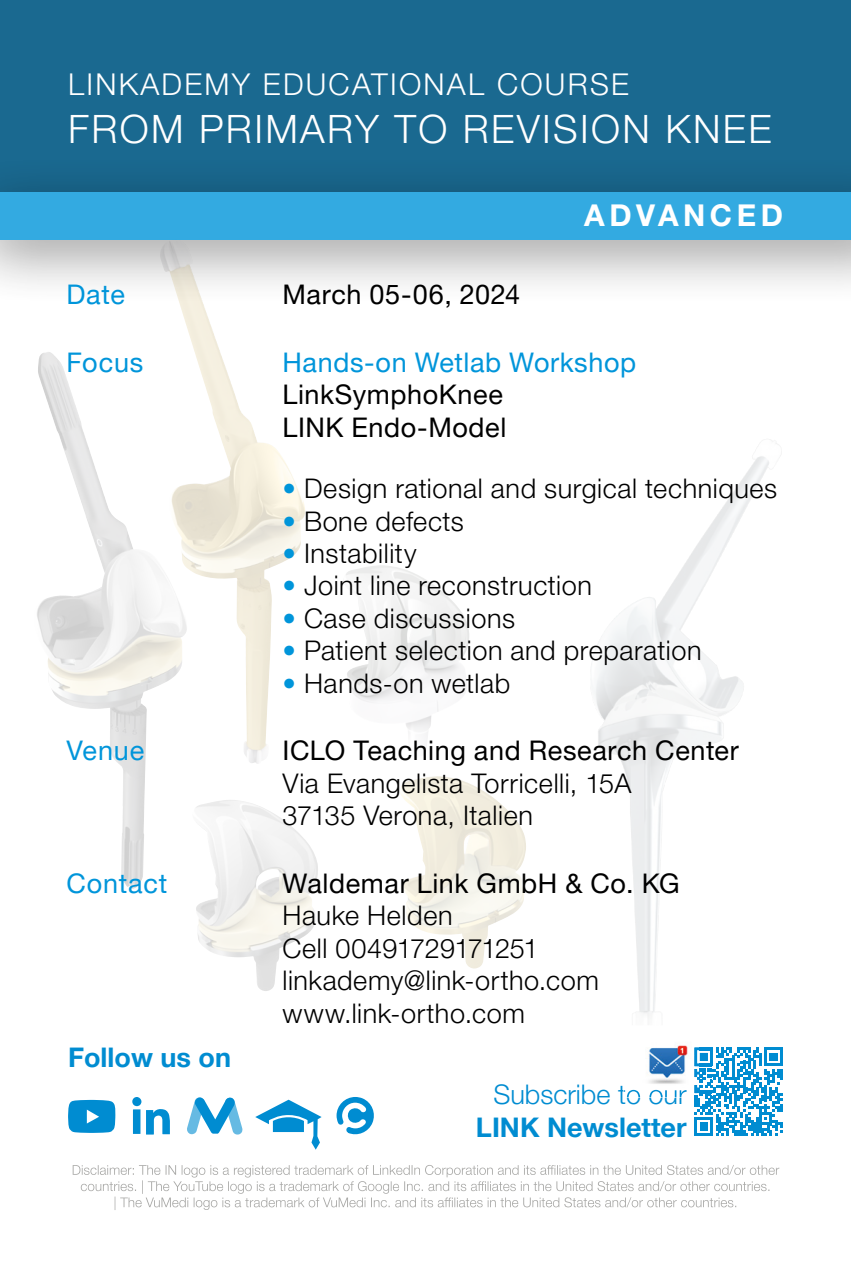
<style>
.page{position:relative;width:851px;height:1276px;background:#fff}
.page>*{position:absolute;margin:0;border:0;box-sizing:border-box;transform-origin:0 0}
.t1{font:300 39px "Helvetica Neue LT Pro";letter-spacing:.06em;color:#fff}
.t2{font:300 30px "Helvetica Neue LT Pro";letter-spacing:.075em;color:#fff}
.t3{font:700 30px "Helvetica Neue LT Pro";letter-spacing:.15em;color:#fff}
.t4{font:300 27px/32.4px "Helvetica Neue LT Pro";letter-spacing:.02em;color:#000}
.t5{font:27px/32.4px "Helvetica Neue LT Pro";letter-spacing:.02em;color:#000}
.t6{font:27px "Helvetica Neue LT Pro";letter-spacing:.025em;color:#0095da}
.t7{font:700 27px "Helvetica Neue LT Pro";color:#008cd1}
.t8{font:300 27px "Helvetica Neue LT Pro";color:#008cd1}
.s1{color:#0095da}
</style>
<div class="page">
<img style="left:591px;top:440px;width:192px;height:632px">
<img style="left:37px;top:352px;width:123px;height:537px">
<img style="left:160px;top:308px;width:145px;height:456px">
<img style="left:346px;top:565px;width:123px;height:172px">
<img style="left:400px;top:776px;width:126px;height:192px">
<img style="left:196px;top:800px;width:122px;height:191px">
<div style="left:0;top:0;width:850px;height:192px;background:#1a6990"></div>
<div style="left:0;top:152px;width:850px;height:156px;background:#000;opacity:.5"></div>
<div style="left:0;top:192px;width:850px;height:48px;background:#33aae1"></div>
<svg style="left:73px;top:1165px;width:706px;height:45px"></svg>
<div style="left:132px;top:1097px;width:9px;height:9px;background:#008cd1;border-radius:50%"></div>
<div style="left:133px;top:1109px;width:8px;height:25px;background:#008cd1"></div>
<svg style="left:146px;top:1109px;width:24px;height:25px"></svg>
<svg style="left:187px;top:1097px;width:56px;height:37px"></svg>
<svg style="left:68px;top:1100px;width:48px;height:33px;background:#209ad6"></svg>
<svg style="left:255px;top:1099px;width:66px;height:50px"></svg>
<svg style="left:336px;top:1097px;width:38px;height:38px"></svg>
<img style="left:623px;top:1025px;width:88px;height:67px">
<svg style="left:694px;top:1047px;width:88px;height:89px"></svg>
<img style="left:623px;top:1084px;width:63px;height:6px">
<img style="left:623px;top:1090px;width:63px;height:7px">
<p class="t2" style="left:68px;top:66px;width:562px">LINKADEMY EDUCATIONAL COURSE</p>
<h1 class="t1" style="left:68px;top:105px;width:704px">FROM PRIMARY TO REVISION KNEE</h1>
<p class="t6" style="left:66px;top:278px;width:60px">Date</p>
<p class="t5" style="left:282px;top:278px;width:239px">March 05-06, 2024</p>
<p class="t3" style="left:584px;top:197px;width:200px">ADVANCED</p>
<p class="t6" style="left:66px;top:346px;width:79px">Focus</p>
<p class="t6" style="left:282px;top:346px;width:355px">Hands-on Wetlab Workshop</p>
<p class="t5" style="left:282px;top:378px;width:225px">LinkSymphoKnee<br>LINK Endo-Model</p>
<p class="t4" style="left:282px;top:472px;width:496px"><span class="s1">•</span> Design rational and surgical techniques</p>
<p class="t4" style="left:282px;top:504px;width:183px"><span class="s1">•</span> Bone defects</p>
<p class="t4" style="left:282px;top:536px;width:135px"><span class="s1">•</span> Instability</p>
<p class="t4" style="left:282px;top:569px;width:311px"><span class="s1">•</span> Joint line reconstruction</p>
<p class="t4" style="left:282px;top:601px;width:234px"><span class="s1">•</span> Case discussions</p>
<p class="t4" style="left:282px;top:634px;width:420px"><span class="s1">•</span> Patient selection and preparation</p>
<p class="t4" style="left:282px;top:666px;width:229px"><span class="s1">•</span> Hands-on wetlab</p>
<p class="t6" style="left:66px;top:734px;width:79px">Venue</p>
<p class="t5" style="left:282px;top:734px;width:458px">ICLO Teaching and Research Center</p>
<p class="t4" style="left:282px;top:766px;width:350px">Via Evangelista Torricelli, 15A<br>37135 Verona, Italien</p>
<p class="t6" style="left:66px;top:866px;width:103px">Contact</p>
<p class="t5" style="left:282px;top:866px;width:398px">Waldemar Link GmbH &amp; Co. KG</p>
<p class="t4" style="left:282px;top:899px;width:318px">Hauke Helden<br>Cell 00491729171251 linkademy@link-ortho.com www.link-ortho.com</p>
<p class="t7" style="left:68px;top:1040px;width:164px">Follow us on</p>
<p class="t8" style="left:493px;top:1078px;width:195px">Subscribe to our</p>
<p class="t7" style="left:476px;top:1110px;width:212px">LINK Newsletter</p>
</div>
